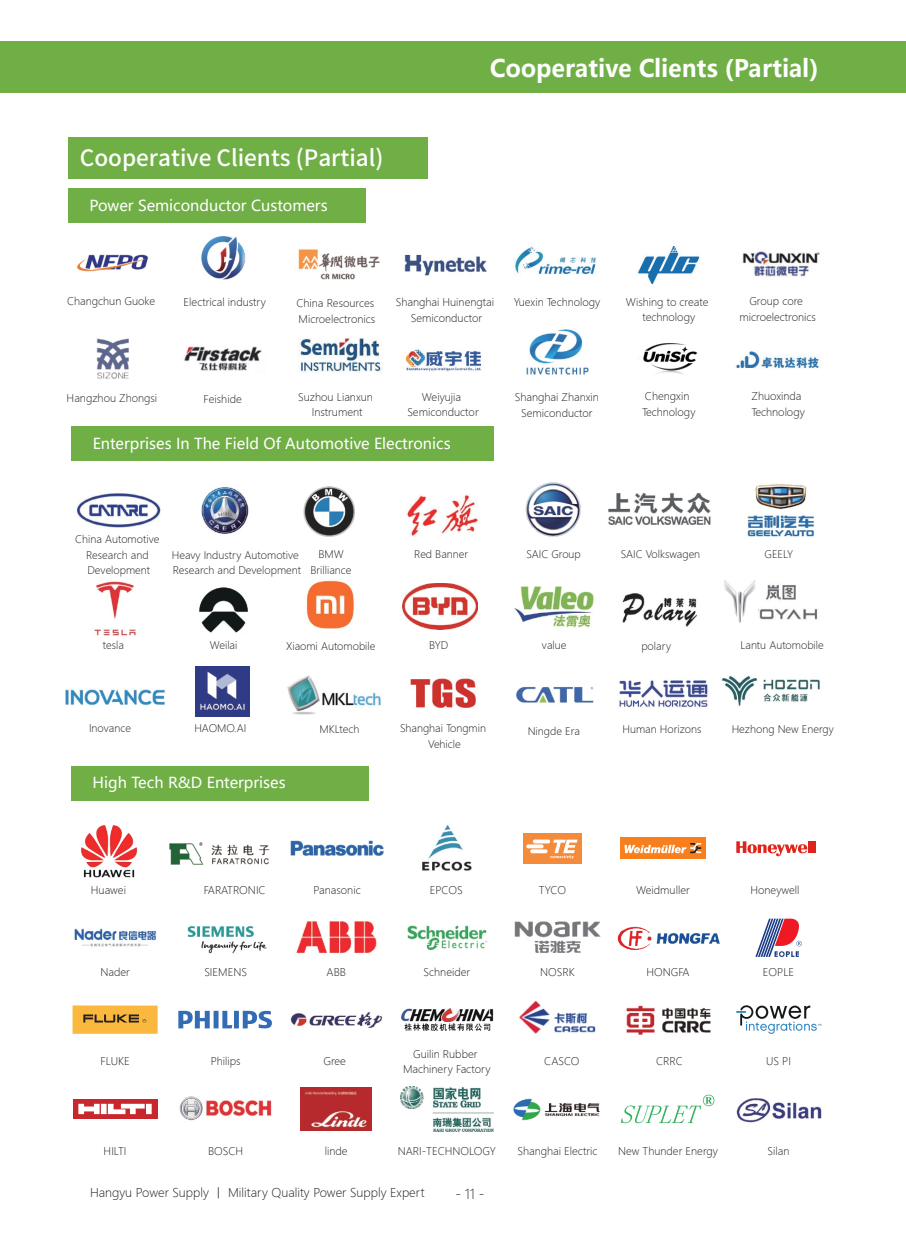
<style>
.page{position:relative;width:906px;height:1238px;background:#fff}
.page>*{position:absolute;margin:0;border:0;box-sizing:border-box;transform-origin:0 0}
.t1{font:700 24px "Microsoft Ya Hei";color:#fff}
.t2{font:500 22.5px "Source Han Sans SC";color:#fff}
.t3{font:15px "Microsoft Ya Hei";color:#fff}
.t4{font:300 13.5px "Microsoft Ya Hei";color:#262220}
.t5{font:300 12px "Microsoft Ya Hei";color:#241f1f}
.t6{font:300 10.5px/15.6px "Microsoft Ya Hei";color:#241f1f;text-align:center}
.t7{font:300 10.35px/15.3px "Microsoft Ya Hei";color:#241f1f;text-align:center}
</style>
<div class="page">
<div style="left:0;top:41px;width:906px;height:51px;background:#70af46"></div>
<div style="left:68px;top:188px;width:298px;height:34px;background:#70af46"></div>
<img style="left:187px;top:926px;width:80px;height:27px">
<img style="left:296px;top:921px;width:81px;height:33px">
<img style="left:407px;top:925px;width:81px;height:25px">
<img style="left:74px;top:928px;width:83px;height:19px">
<img style="left:617px;top:926px;width:103px;height:24px">
<svg style="left:179px;top:1010px;width:93px;height:18px"></svg>
<img style="left:290px;top:1012px;width:93px;height:15px">
<img style="left:513px;top:1098px;width:87px;height:23px">
<img style="left:301px;top:1087px;width:71px;height:43px">
<img style="left:519px;top:1000px;width:77px;height:34px">
<div style="left:73px;top:1098px;width:84px;height:20px;background:#c9272e"></div>
<svg style="left:78px;top:1103px;width:74px;height:10px"></svg>
<img style="left:515px;top:921px;width:85px;height:32px">
<img style="left:626px;top:1005px;width:84px;height:28px">
<img style="left:179px;top:1096px;width:93px;height:25px">
<div style="left:73px;top:1005px;width:85px;height:28px;background:#fab93e"></div>
<svg style="left:83px;top:1014px;width:63px;height:8px"></svg>
<img style="left:290px;top:840px;width:94px;height:15px">
<svg style="left:621px;top:1094px;width:93px;height:29px"></svg>
<img style="left:736px;top:1098px;width:85px;height:24px">
<svg style="left:736px;top:1005px;width:85px;height:28px"></svg>
<div style="left:620px;top:837px;width:85px;height:22px;background:#f87f1e"></div>
<svg style="left:624px;top:843px;width:77px;height:10px"></svg>
<div style="left:523px;top:833px;width:58px;height:30px;background:#f48b3a"></div>
<svg style="left:526px;top:839px;width:51px;height:19px"></svg>
<img style="left:400px;top:1086px;width:93px;height:45px">
<img style="left:422px;top:825px;width:50px;height:46px">
<svg style="left:736px;top:841px;width:79px;height:15px"></svg>
<svg style="left:755px;top:918px;width:47px;height:38px"></svg>
<div style="left:71px;top:766px;width:298px;height:34px;background:#70af46"></div>
<img style="left:401px;top:1008px;width:92px;height:22px">
<img style="left:81px;top:825px;width:57px;height:53px">
<img style="left:169px;top:842px;width:101px;height:23px">
<div style="left:68px;top:137px;width:359px;height:41px;background:#70af46"></div>
<div style="left:71px;top:426px;width:423px;height:34px;background:#70af46"></div>
<img style="left:184px;top:346px;width:78px;height:25px">
<img style="left:515px;top:247px;width:82px;height:27px">
<img style="left:300px;top:338px;width:81px;height:35px">
<img style="left:405px;top:349px;width:76px;height:23px">
<img style="left:298px;top:249px;width:82px;height:30px">
<img style="left:201px;top:235px;width:45px;height:45px">
<img style="left:77px;top:254px;width:72px;height:18px">
<img style="left:526px;top:329px;width:63px;height:46px">
<img style="left:638px;top:246px;width:61px;height:38px">
<img style="left:742px;top:251px;width:78px;height:26px">
<img style="left:735px;top:351px;width:85px;height:18px">
<img style="left:643px;top:343px;width:55px;height:32px">
<img style="left:404px;top:254px;width:83px;height:22px">
<img style="left:94px;top:581px;width:42px;height:55px">
<img style="left:747px;top:484px;width:67px;height:53px">
<img style="left:526px;top:482px;width:54px;height:55px">
<img style="left:608px;top:492px;width:103px;height:33px">
<img style="left:77px;top:493px;width:83px;height:34px">
<img style="left:403px;top:583px;width:75px;height:46px">
<img style="left:407px;top:495px;width:71px;height:41px">
<img style="left:758px;top:584px;width:60px;height:36px">
<img style="left:724px;top:580px;width:31px;height:43px">
<img style="left:304px;top:486px;width:50px;height:50px">
<img style="left:199px;top:587px;width:49px;height:46px">
<img style="left:619px;top:680px;width:89px;height:28px">
<img style="left:721px;top:675px;width:99px;height:31px">
<img style="left:306px;top:580px;width:49px;height:48px">
<img style="left:514px;top:586px;width:80px;height:42px">
<img style="left:622px;top:593px;width:76px;height:34px">
<img style="left:65px;top:689px;width:100px;height:17px">
<img style="left:195px;top:666px;width:54px;height:50px">
<img style="left:287px;top:675px;width:94px;height:39px">
<img style="left:410px;top:678px;width:66px;height:30px">
<img style="left:516px;top:686px;width:77px;height:17px">
<img style="left:201px;top:486px;width:48px;height:48px">
<img style="left:96px;top:338px;width:33px;height:41px">
<h2 class="t2" style="left:80px;top:145px;width:305px">Cooperative Clients (Partial)</h2>
<h3 class="t3" style="left:89px;top:196px;width:240px">Power Semiconductor Customers</h3>
<h1 class="t1" style="left:490px;top:52px;width:330px">Cooperative Clients (Partial)</h1>
<p class="t6" style="left:67px;top:293px;width:90px">Changchun Guoke</p>
<p class="t6" style="left:184px;top:294px;width:84px">Electrical industry</p>
<p class="t6" style="left:67px;top:390px;width:92px">Hangzhou Zhongsi</p>
<p class="t6" style="left:203px;top:391px;width:40px">Feishide</p>
<p class="t6" style="left:296px;top:295px;width:80px;text-align:left">China Resources<br>Microelectronics</p>
<p class="t6" style="left:396px;top:294px;width:100px">Shanghai Huinengtai<br>Semiconductor</p>
<p class="t6" style="left:514px;top:294px;width:88px">Yuexin Technology</p>
<p class="t6" style="left:626px;top:294px;width:84px">Wishing to create technology</p>
<p class="t6" style="left:739px;top:293px;width:78px">Group core microelectronics</p>
<p class="t6" style="left:298px;top:389px;width:76px">Suzhou Lianxun<br>Instrument</p>
<p class="t6" style="left:407px;top:389px;width:73px">Weiyujia<br>Semiconductor</p>
<p class="t6" style="left:515px;top:389px;width:86px">Shanghai Zhanxin<br>Semiconductor</p>
<p class="t6" style="left:642px;top:388px;width:55px;text-align:left">Chengxin<br>Technology</p>
<p class="t6" style="left:751px;top:388px;width:55px;text-align:left">Zhuoxinda<br>Technology</p>
<h3 class="t3" style="left:93px;top:434px;width:359px">Enterprises In The Field Of Automotive Electronics</h3>
<p class="t7" style="left:75px;top:531px;width:86px">China Automotive<br>Research and<br>Development</p>
<p class="t7" style="left:172px;top:547px;width:131px;text-align:left">Heavy Industry Automotive<br>Research and Development</p>
<p class="t7" style="left:318px;top:546px;width:27px">BMW</p>
<p class="t7" style="left:414px;top:546px;width:56px">Red Banner</p>
<p class="t7" style="left:526px;top:546px;width:56px">SAIC Group</p>
<p class="t7" style="left:620px;top:546px;width:81px">SAIC Volkswagen</p>
<p class="t7" style="left:764px;top:546px;width:30px">GEELY</p>
<p class="t7" style="left:310px;top:562px;width:43px">Brilliance</p>
<p class="t7" style="left:103px;top:638px;width:23px">tesla</p>
<p class="t7" style="left:210px;top:638px;width:29px">Weilai</p>
<p class="t7" style="left:286px;top:638px;width:91px">Xiaomi Automobile</p>
<p class="t7" style="left:429px;top:638px;width:21px">BYD</p>
<p class="t7" style="left:542px;top:637px;width:26px">value</p>
<p class="t7" style="left:641px;top:638px;width:31px">polary</p>
<p class="t7" style="left:740px;top:637px;width:85px">Lantu Automobile</p>
<p class="t7" style="left:89px;top:720px;width:43px">Inovance</p>
<p class="t7" style="left:194px;top:720px;width:53px">HAOMO.AI</p>
<p class="t7" style="left:319px;top:720px;width:41px">MKLtech</p>
<p class="t7" style="left:400px;top:720px;width:88px">Shanghai Tongmin</p>
<p class="t7" style="left:622px;top:721px;width:80px">Human Horizons</p>
<p class="t7" style="left:732px;top:721px;width:104px">Hezhong New Energy</p>
<p class="t7" style="left:428px;top:736px;width:34px">Vehicle</p>
<p class="t7" style="left:528px;top:723px;width:54px">Ningde Era</p>
<h3 class="t3" style="left:92px;top:772px;width:195px">High Tech R&amp;D Enterprises</h3>
<p class="t6" style="left:91px;top:881px;width:37px">Huawei</p>
<p class="t6" style="left:204px;top:881px;width:63px">FARATRONIC</p>
<p class="t6" style="left:314px;top:881px;width:49px">Panasonic</p>
<p class="t6" style="left:430px;top:881px;width:34px">EPCOS</p>
<p class="t6" style="left:539px;top:881px;width:29px">TYCO</p>
<p class="t6" style="left:636px;top:881px;width:55px">Weidmuller</p>
<p class="t6" style="left:750px;top:881px;width:51px">Honeywell</p>
<p class="t6" style="left:100px;top:964px;width:31px">Nader</p>
<p class="t6" style="left:204px;top:964px;width:44px">SIEMENS</p>
<p class="t6" style="left:326px;top:964px;width:21px">ABB</p>
<p class="t6" style="left:423px;top:964px;width:48px">Schneider</p>
<p class="t6" style="left:540px;top:964px;width:36px">NOSRK</p>
<p class="t6" style="left:646px;top:964px;width:45px">HONGFA</p>
<p class="t6" style="left:763px;top:964px;width:33px">EOPLE</p>
<p class="t6" style="left:100px;top:1053px;width:31px">FLUKE</p>
<p class="t6" style="left:211px;top:1053px;width:31px">Philips</p>
<p class="t6" style="left:323px;top:1053px;width:24px">Gree</p>
<p class="t6" style="left:403px;top:1045px;width:89px">Guilin Rubber<br>Machinery Factory</p>
<p class="t6" style="left:766px;top:1053px;width:26px">US PI</p>
<p class="t6" style="left:544px;top:1053px;width:37px">CASCO</p>
<p class="t6" style="left:656px;top:1053px;width:28px">CRRC</p>
<p class="t6" style="left:104px;top:1142px;width:24px">HILTI</p>
<p class="t6" style="left:208px;top:1142px;width:37px">BOSCH</p>
<p class="t6" style="left:325px;top:1142px;width:24px">linde</p>
<p class="t6" style="left:618px;top:1142px;width:101px">New Thunder Energy</p>
<p class="t6" style="left:398px;top:1142px;width:100px">NARI-TECHNOLOGY</p>
<p class="t6" style="left:517px;top:1142px;width:82px">Shanghai Electric</p>
<p class="t6" style="left:767px;top:1142px;width:23px">Silan</p>
<p class="t5" style="left:90px;top:1184px;width:336px">Hangyu Power Supply 丨 Military Quality Power Supply Expert</p>
<p class="t4" style="left:455px;top:1184px;width:31px">- 11 -</p>
</div>
